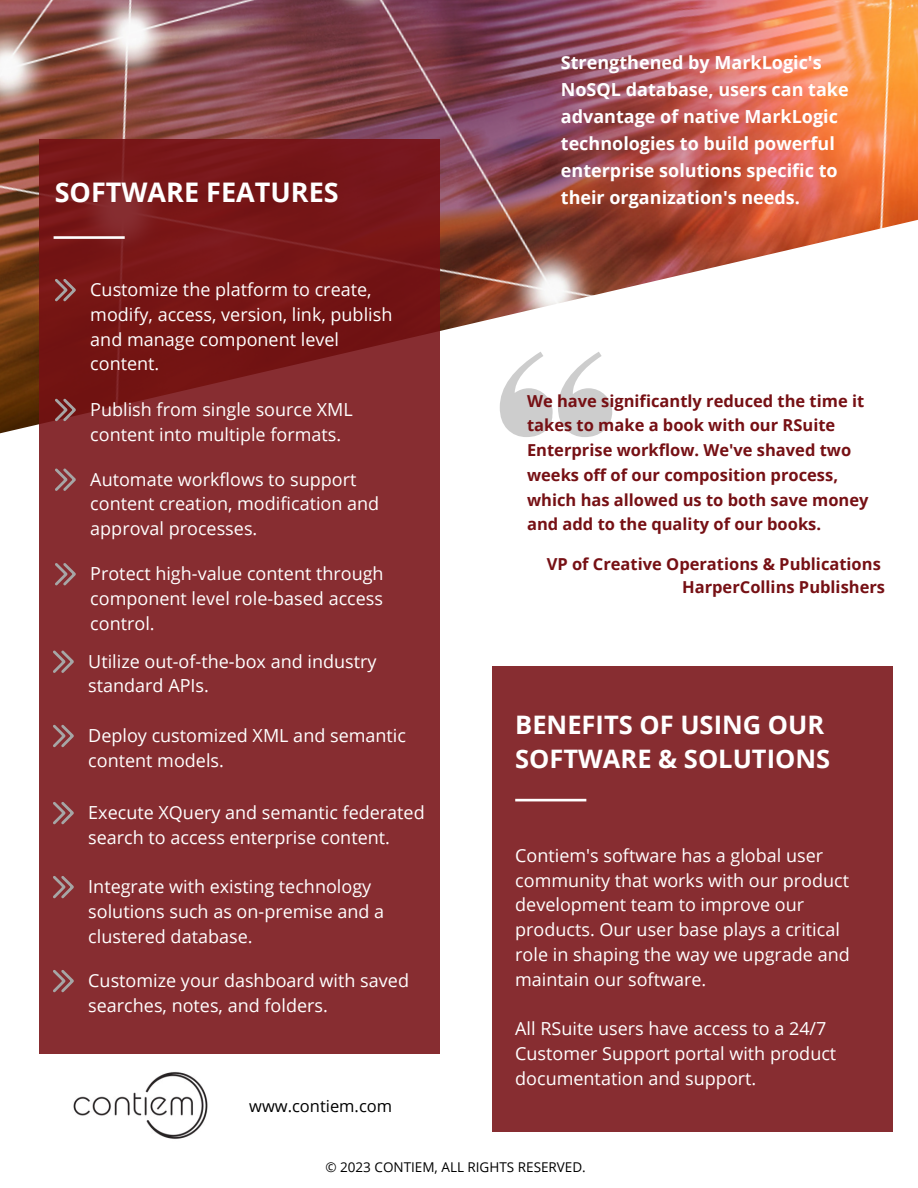
<style>
.page{position:relative;width:918px;height:1188px;background:#fff}
.page>*{position:absolute;margin:0;border:0;box-sizing:border-box;transform-origin:0 0}
.t1{font:700 27px "Open Sans";color:#fff}
.t2{font:700 25.5px/34.8px "Open Sans";color:#fff}
.t3{font:18px/24.8px "Open Sans";color:#fff}
.t4{font:700 18px/27px "Open Sans";color:#fff}
.t5{font:700 16.5px/24.8px "Open Sans";color:#761014;text-align:right}
.t6{font:16.5px "Open Sans";color:#000}
.t7{font:13.5px "Open Sans";color:#000}
</style>
<div class="page">
<img style="left:0;top:0;width:918px;height:434px">
<svg style="left:500px;top:352px;width:112px;height:85px"></svg>
<svg style="left:39px;top:139px;width:401px;height:915px;background:#82262a"></svg>
<svg style="left:54px;top:236px;width:71px;height:3px"></svg>
<svg style="left:55px;top:279px;width:21px;height:22px"></svg>
<svg style="left:53px;top:650px;width:21px;height:23px"></svg>
<svg style="left:55px;top:399px;width:21px;height:22px"></svg>
<svg style="left:55px;top:468px;width:21px;height:23px"></svg>
<svg style="left:55px;top:563px;width:21px;height:22px"></svg>
<svg style="left:53px;top:725px;width:21px;height:22px"></svg>
<svg style="left:53px;top:802px;width:21px;height:22px"></svg>
<svg style="left:53px;top:876px;width:21px;height:22px"></svg>
<svg style="left:53px;top:970px;width:21px;height:22px"></svg>
<div style="left:492px;top:666px;width:401px;height:466px;background:#872d31"></div>
<svg style="left:515px;top:799px;width:71px;height:2px"></svg>
<img style="left:73px;top:1072px;width:135px;height:67px">
<h1 class="t1" style="left:55px;top:173px;width:285px">SOFTWARE FEATURES</h1>
<p class="t3" style="left:90px;top:277px;width:304px">Customize the platform to create, modify, access, version, link, publish and manage component level content.</p>
<p class="t3" style="left:90px;top:397px;width:264px">Publish from single source XML content into multiple formats.</p>
<p class="t3" style="left:90px;top:466px;width:291px">Automate workflows to support content creation, modification and approval processes.</p>
<p class="t3" style="left:90px;top:561px;width:295px;text-align:justify">Protect high-value content through component level role-based access control.</p>
<p class="t3" style="left:88px;top:648px;width:290px">Utilize out-of-the-box and industry standard APIs.</p>
<p class="t3" style="left:88px;top:723px;width:319px">Deploy customized XML and semantic content models.</p>
<p class="t3" style="left:88px;top:800px;width:338px">Execute XQuery and semantic federated search to access enterprise content.</p>
<p class="t3" style="left:88px;top:874px;width:298px">Integrate with existing technology solutions such as on-premise and a clustered database.</p>
<p class="t3" style="left:88px;top:968px;width:322px">Customize your dashboard with saved searches, notes, and folders.</p>
<p class="t6" style="left:249px;top:1095px;width:144px">www.contiem.com</p>
<p class="t4" style="left:561px;top:49px;width:289px">Strengthened by MarkLogic's<br>NoSQL database, users can take advantage of native MarkLogic technologies to build powerful enterprise solutions specific to their organization's needs.</p>
<p class="t5" style="left:527px;top:388px;width:343px;text-align:left">We have significantly reduced the time it takes to make a book with our RSuite Enterprise workflow. We've shaved two weeks off of our composition process, which has allowed us to both save money and add to the quality of our books.</p>
<p class="t5" style="left:547px;top:552px;width:340px;line-height:22.5px">VP of Creative Operations &amp; Publications<br>HarperCollins Publishers</p>
<h2 class="t2" style="left:515px;top:706px;width:317px">BENEFITS OF USING OUR<br>SOFTWARE &amp; SOLUTIONS</h2>
<p class="t3" style="left:515px;top:842px;width:336px">Contiem's software has a global user community that works with our product development team to improve our products. Our user base plays a critical role in shaping the way we upgrade and maintain our software.</p>
<p class="t3" style="left:515px;top:1016px;width:323px">All RSuite users have access to a 24/7<br>Customer Support portal with product documentation and support.</p>
<p class="t7" style="left:325px;top:1158px;width:262px">© 2023 CONTIEM, ALL RIGHTS RESERVED.</p>
</div>
